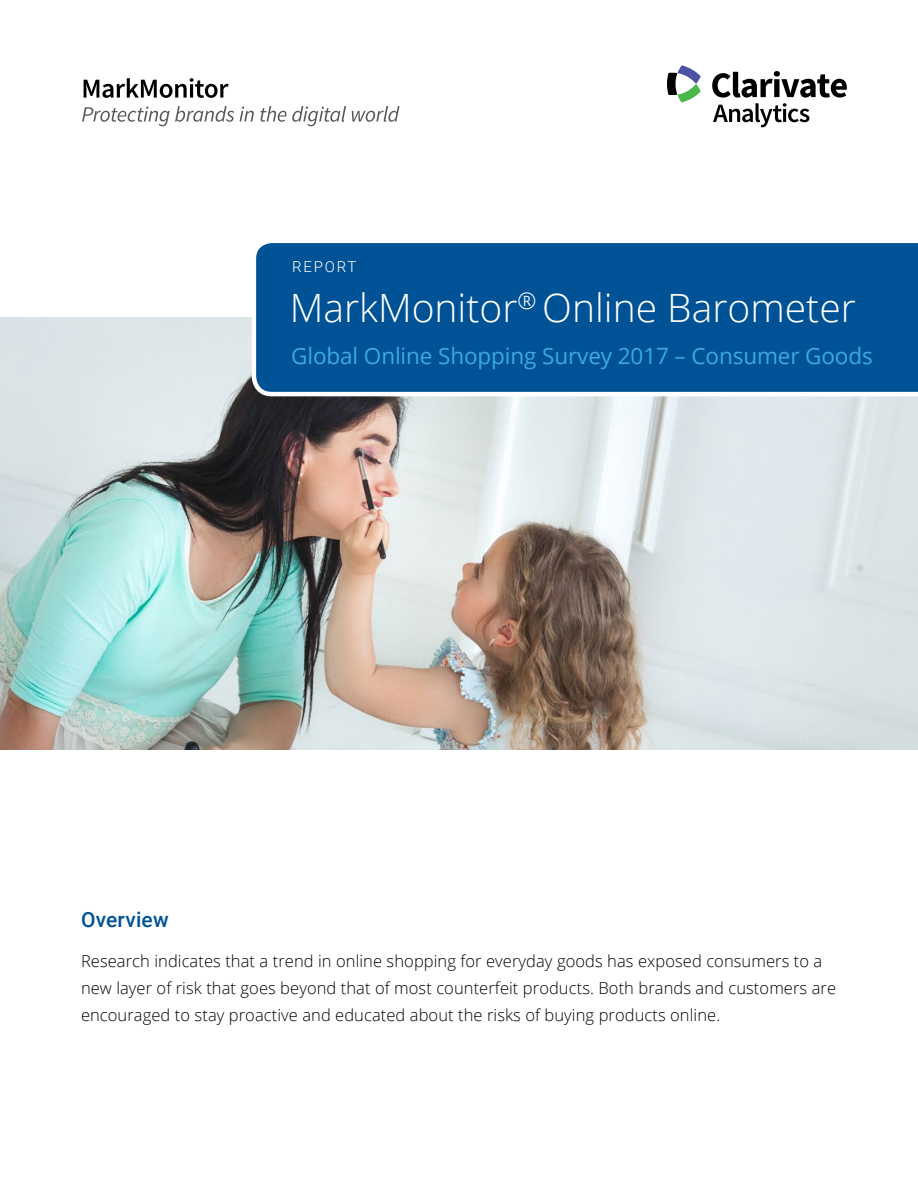
<style>
.page{position:relative;width:918px;height:1188px;background:#fff}
.page>*{position:absolute;margin:0;border:0;box-sizing:border-box;transform-origin:0 0}
.t1{font:300 39px "Open Sans";color:#fff}
.t2{font:22.5px "Open Sans";letter-spacing:-.005em;color:#3da9e0}
.t3{font:500 21px "Roboto";letter-spacing:.01em;color:#005296}
.t4{font:300 16.5px/27px "Open Sans";letter-spacing:.005em;color:#000}
.t5{font:300 15px "Roboto";letter-spacing:.12em;color:#fff}
</style>
<div class="page">
<img style="left:0;top:317px;width:918px;height:432px">
<div style="left:252px;top:243px;width:666px;height:153px;background:#005296"></div>
<svg style="left:84px;top:78px;width:145px;height:20px"></svg>
<svg style="left:82px;top:106px;width:152px;height:20px"></svg>
<svg style="left:240px;top:107px;width:14px;height:14px"></svg>
<svg style="left:260px;top:106px;width:86px;height:20px"></svg>
<svg style="left:352px;top:106px;width:48px;height:16px"></svg>
<svg style="left:667px;top:65px;width:34px;height:37px"></svg>
<svg style="left:712px;top:71px;width:135px;height:56px"></svg>
<p class="t5" style="left:292px;top:256px;width:66px">REPORT</p>
<h1 class="t1" style="left:290px;top:281px;width:568px">MarkMonitor<sup>®</sup> Online Barometer</h1>
<h2 class="t2" style="left:291px;top:340px;width:583px">Global Online Shopping Survey 2017 – Consumer Goods</h2>
<p class="t3" style="left:81px;top:904px;width:89px">Overview</p>
<p class="t4" style="left:81px;top:947px;width:757px">Research indicates that a trend in online shopping for everyday goods has exposed consumers to a new layer of risk that goes beyond that of most counterfeit products. Both brands and customers are encouraged to stay proactive and educated about the risks of buying products online.</p>
</div>
